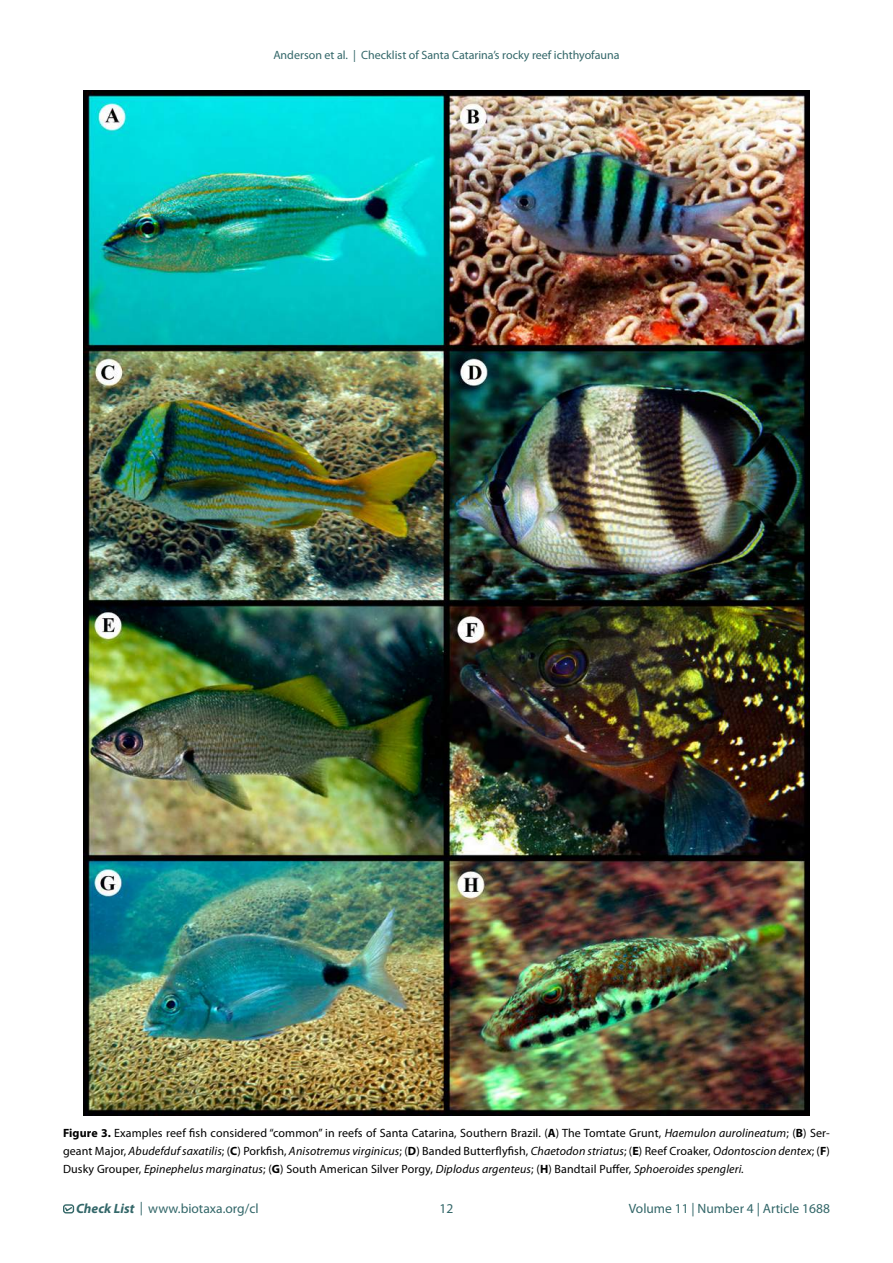
<style>
.page{position:relative;width:893px;height:1263px;background:#fff}
.page>*{position:absolute;margin:0;border:0;box-sizing:border-box;transform-origin:0 0}
.t1{font:13.5px "Myriad Pro";color:#336769}
.t2{font:12px/18px "Myriad Pro";letter-spacing:.01em;color:#000;text-align:justify}
.t3{font:12px "Myriad Pro";color:#336769}
.s1{font-weight:700}
.s2{font-style:italic}
.s3{font-weight:700;font-style:italic}
</style>
<div class="page">
<div style="left:63px;top:1204px;width:11px;height:9px;border:1px solid #336767;border-radius:2px"></div>
<svg style="left:64px;top:1206px;width:9px;height:6px"></svg>
<img style="left:84px;top:90px;width:725px;height:1025px">
<p class="t3" style="left:273px;top:47px;width:348px">Anderson et al. | Checklist of Santa Catarina’s rocky reef ichthyofauna</p>
<p class="t2" style="left:63px;top:1124px;width:768px"><span class="s1">Figure 3.</span> Examples reef fish considered “common” in reefs of Santa Catarina, Southern Brazil. (<span class="s1">A</span>) The Tomtate Grunt, <span class="s2">Haemulon aurolineatum</span>; (<span class="s1">B</span>) Ser&shy;geant Major, <span class="s2">Abudefduf saxatilis</span>; (<span class="s1">C</span>) Porkfish, <span class="s2">Anisotremus virginicus</span>; (<span class="s1">D</span>) Banded Butterflyfish, <span class="s2">Chaetodon striatus</span>; (<span class="s1">E</span>) Reef Croaker, <span class="s2">Odontoscion dentex</span>; (<span class="s1">F</span>)<br>Dusky Grouper, <span class="s2">Epinephelus marginatus</span>; (<span class="s1">G</span>) South American Silver Porgy, <span class="s2">Diplodus argenteus</span>; (<span class="s1">H</span>) Bandtail Puffer, <span class="s2">Sphoeroides spengleri.</span></p>
<p class="t1" style="left:76px;top:1200px;width:184px"><span class="s3">Check List</span> | www.biotaxa.org/cl</p>
<p class="t1" style="left:440px;top:1200px;width:15px">12</p>
<p class="t1" style="left:629px;top:1200px;width:203px">Volume 11 | Number 4 | Article 1688</p>
</div>
